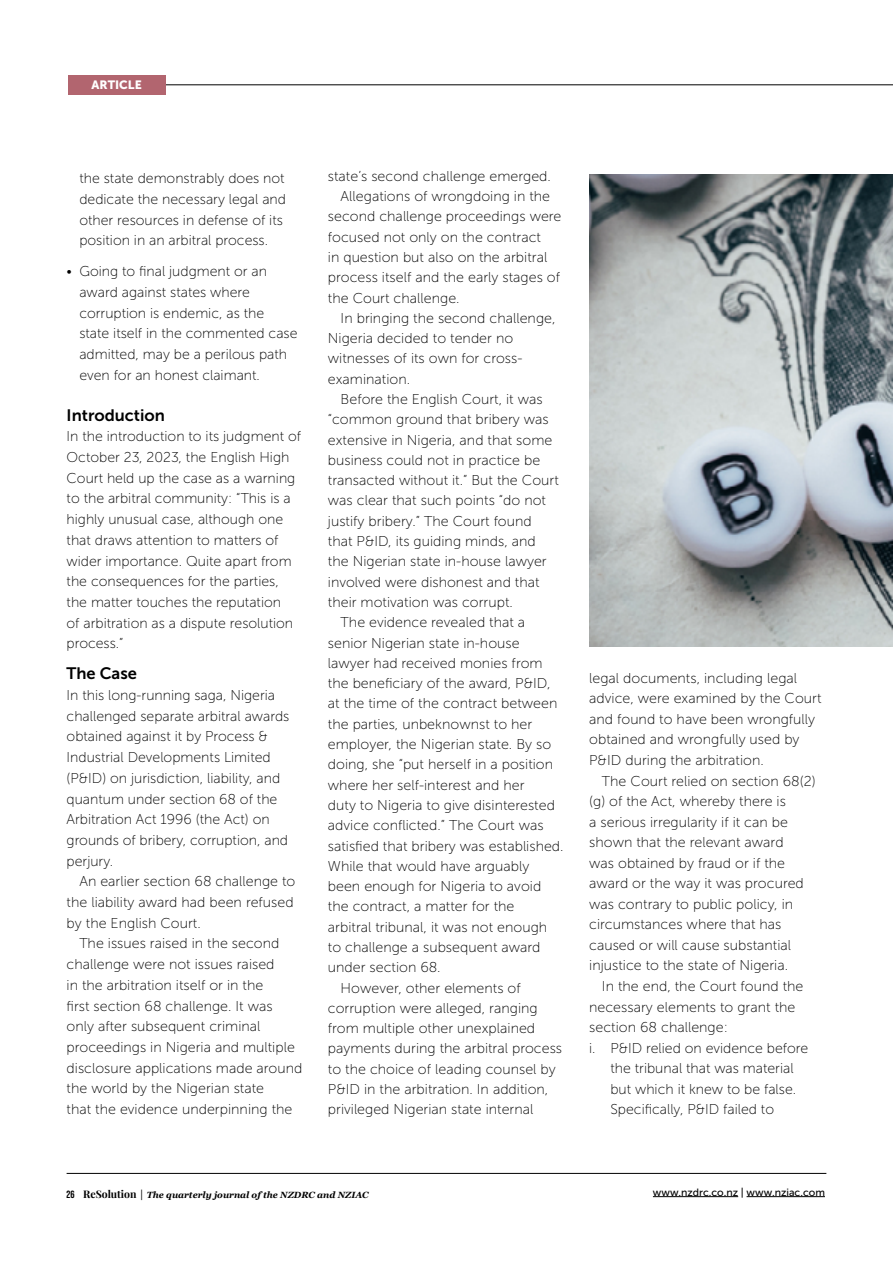
<style>
.page{position:relative;width:893px;height:1263px;background:#fff}
.page>*{position:absolute;margin:0;border:0;box-sizing:border-box;transform-origin:0 0}
.t1{font:16.5px "Museo Sans 700";color:#000}
.t2{font:14.25px/20.7px "Museo Sans 100";color:#000}
.t3{font:12px "Museo Sans 900";color:#fff}
.t4{font:10.5px "Museo Sans 500";color:#000}
.t5{font:italic 700 9px "Georgia";color:#000}
.s1{font-family:"Bebas Neue Pro";font-style:normal;font-size:10.5px}
.s2{font-family:"Playfair Display";font-weight:400;font-style:normal;font-size:10.5px}
.s3{font-family:"Bebas Neue Pro";font-weight:400;font-style:normal;font-size:10.5px}
</style>
<div class="page">
<hr style="left:67px;top:1173px;width:759px;height:1px;background:#000">
<hr style="left:68px;top:85px;width:825px;height:1px;background:#000">
<hr style="left:653px;top:1196px;width:85px;height:1px;background:#000">
<hr style="left:746px;top:1196px;width:79px;height:1px;background:#000">
<img style="left:589px;top:174px;width:304px;height:472px">
<div style="left:68px;top:76px;width:97px;height:19px;background:#b2656f"></div>
<p class="t3" style="left:92px;top:78px;width:52px">ARTICLE</p>
<p class="t2" style="left:79px;top:168px;width:208px">the state demonstrably does not dedicate the necessary legal and other resources in defense of its position in an arbitral process.</p>
<p class="t2" style="left:79px;top:261px;width:220px;text-indent:-13px">• Going to final judgment or an award against states where corruption is endemic, as the state itself in the commented case admitted, may be a perilous path even for an honest claimant.</p>
<p class="t1" style="left:67px;top:406px;width:100px">Introduction</p>
<p class="t2" style="left:67px;top:426px;width:236px">In the introduction to its judgment of October 23, 2023, the English High Court held up the case as a warning to the arbitral community: “This is a highly unusual case, although one that draws attention to matters of wider importance. Quite apart from the consequences for the parties, the matter touches the reputation<br>of arbitration as a dispute resolution process.”</p>
<p class="t1" style="left:67px;top:664px;width:72px">The Case</p>
<p class="t2" style="left:67px;top:685px;width:224px">In this long-running saga, Nigeria challenged separate arbitral awards obtained against it by Process &amp;<br>Industrial Developments Limited (P&amp;ID) on jurisdiction, liability, and quantum under section 68 of the<br>Arbitration Act 1996 (the Act) on grounds of bribery, corruption, and perjury.</p>
<p class="t2" style="left:67px;top:871px;width:230px;text-indent:13px">An earlier section 68 challenge to the liability award had been refused by the English Court.</p>
<p class="t2" style="left:67px;top:933px;width:237px;text-indent:13px">The issues raised in the second challenge were not issues raised<br>in the arbitration itself or in the<br>first section 68 challenge. It was only after subsequent criminal proceedings in Nigeria and multiple disclosure applications made around the world by the Nigerian state<br>that the evidence underpinning the</p>
<p class="t2" style="left:328px;top:166px;width:225px">state’s second challenge emerged.</p>
<p class="t2" style="left:341px;top:186px;width:211px">Allegations of wrongdoing in the</p>
<p class="t2" style="left:328px;top:206px;width:235px">second challenge proceedings were</p>
<p class="t2" style="left:328px;top:227px;width:215px">focused not only on the contract</p>
<p class="t2" style="left:328px;top:247px;width:221px">in question but also on the arbitral</p>
<p class="t2" style="left:328px;top:267px;width:234px">process itself and the early stages of</p>
<p class="t2" style="left:328px;top:287px;width:133px">the Court challenge.</p>
<p class="t2" style="left:341px;top:308px;width:216px">In bringing the second challenge,</p>
<p class="t2" style="left:328px;top:328px;width:187px">Nigeria decided to tender no</p>
<p class="t2" style="left:328px;top:348px;width:196px">witnesses of its own for cross-</p>
<p class="t2" style="left:328px;top:369px;width:84px">examination.</p>
<p class="t2" style="left:341px;top:389px;width:204px">Before the English Court, it was</p>
<p class="t2" style="left:328px;top:409px;width:222px">“common ground that bribery was</p>
<p class="t2" style="left:328px;top:429px;width:226px">extensive in Nigeria, and that some</p>
<p class="t2" style="left:328px;top:450px;width:214px">business could not in practice be</p>
<p class="t2" style="left:328px;top:470px;width:232px">transacted without it.” But the Court</p>
<p class="t2" style="left:328px;top:490px;width:220px">was clear that such points “do not</p>
<p class="t2" style="left:328px;top:511px;width:205px">justify bribery.” The Court found</p>
<p class="t2" style="left:328px;top:531px;width:209px">that P&amp;ID, its guiding minds, and</p>
<p class="t2" style="left:328px;top:551px;width:220px">the Nigerian state in-house lawyer</p>
<p class="t2" style="left:328px;top:572px;width:213px">involved were dishonest and that</p>
<p class="t2" style="left:328px;top:592px;width:187px">their motivation was corrupt.</p>
<p class="t2" style="left:341px;top:612px;width:186px">The evidence revealed that a</p>
<p class="t2" style="left:328px;top:632px;width:193px">senior Nigerian state in-house</p>
<p class="t2" style="left:328px;top:653px;width:216px">lawyer had received monies from</p>
<p class="t2" style="left:328px;top:673px;width:224px">the beneficiary of the award, P&amp;ID,</p>
<p class="t2" style="left:328px;top:693px;width:231px">at the time of the contract between</p>
<p class="t2" style="left:328px;top:714px;width:206px">the parties, unbeknownst to her</p>
<p class="t2" style="left:328px;top:734px;width:225px">employer, the Nigerian state. By so</p>
<p class="t2" style="left:328px;top:754px;width:227px">doing, she “put herself in a position</p>
<p class="t2" style="left:328px;top:774px;width:198px">where her self-interest and her</p>
<p class="t2" style="left:328px;top:795px;width:229px">duty to Nigeria to give disinterested</p>
<p class="t2" style="left:328px;top:815px;width:217px">advice conflicted.” The Court was</p>
<p class="t2" style="left:328px;top:835px;width:237px">satisfied that bribery was established.</p>
<p class="t2" style="left:328px;top:856px;width:203px">While that would have arguably</p>
<p class="t2" style="left:328px;top:876px;width:215px">been enough for Nigeria to avoid</p>
<p class="t2" style="left:328px;top:896px;width:188px">the contract, a matter for the</p>
<p class="t2" style="left:328px;top:916px;width:221px">arbitral tribunal, it was not enough</p>
<p class="t2" style="left:328px;top:937px;width:214px">to challenge a subsequent award</p>
<p class="t2" style="left:328px;top:957px;width:114px">under section 68.</p>
<p class="t2" style="left:341px;top:977px;width:182px">However, other elements of</p>
<p class="t2" style="left:328px;top:998px;width:211px">corruption were alleged, ranging</p>
<p class="t2" style="left:328px;top:1018px;width:209px">from multiple other unexplained</p>
<p class="t2" style="left:328px;top:1038px;width:236px">payments during the arbitral process</p>
<p class="t2" style="left:328px;top:1059px;width:229px">to the choice of leading counsel by</p>
<p class="t2" style="left:328px;top:1079px;width:222px">P&amp;ID in the arbitration. In addition,</p>
<p class="t2" style="left:328px;top:1099px;width:207px">privileged Nigerian state internal</p>
<p class="t2" style="left:589px;top:668px;width:234px">legal documents, including legal advice, were examined by the Court and found to have been wrongfully obtained and wrongfully used by<br>P&amp;ID during the arbitration.</p>
<p class="t2" style="left:589px;top:770px;width:228px;text-indent:13px">The Court relied on section 68(2) (g) of the Act, whereby there is<br>a serious irregularity if it can be shown that the relevant award<br>was obtained by fraud or if the award or the way it was procured was contrary to public policy, in circumstances where that has caused or will cause substantial injustice to the state of Nigeria.</p>
<p class="t2" style="left:602px;top:976px;width:203px">In the end, the Court found the</p>
<p class="t2" style="left:589px;top:996px;width:208px">necessary elements to grant the</p>
<p class="t2" style="left:589px;top:1017px;width:140px">section 68 challenge:</p>
<p class="t2" style="left:589px;top:1037px;width:221px">i. P&amp;ID relied on evidence before</p>
<p class="t2" style="left:610px;top:1058px;width:185px">the tribunal that was material</p>
<p class="t2" style="left:610px;top:1078px;width:187px">but which it knew to be false.</p>
<p class="t2" style="left:610px;top:1099px;width:165px">Specifically, P&amp;ID failed to</p>
<p class="t5" style="left:67px;top:1188px;width:304px"><span class="s1">26</span> <span class="s2">ReSolution</span> <span class="s3">|</span> The quarterly journal of the NZDRC and NZIAC</p>
<p class="t4" style="left:653px;top:1186px;width:174px">www.nzdrc.co.nz | www.nziac.com</p>
</div>
